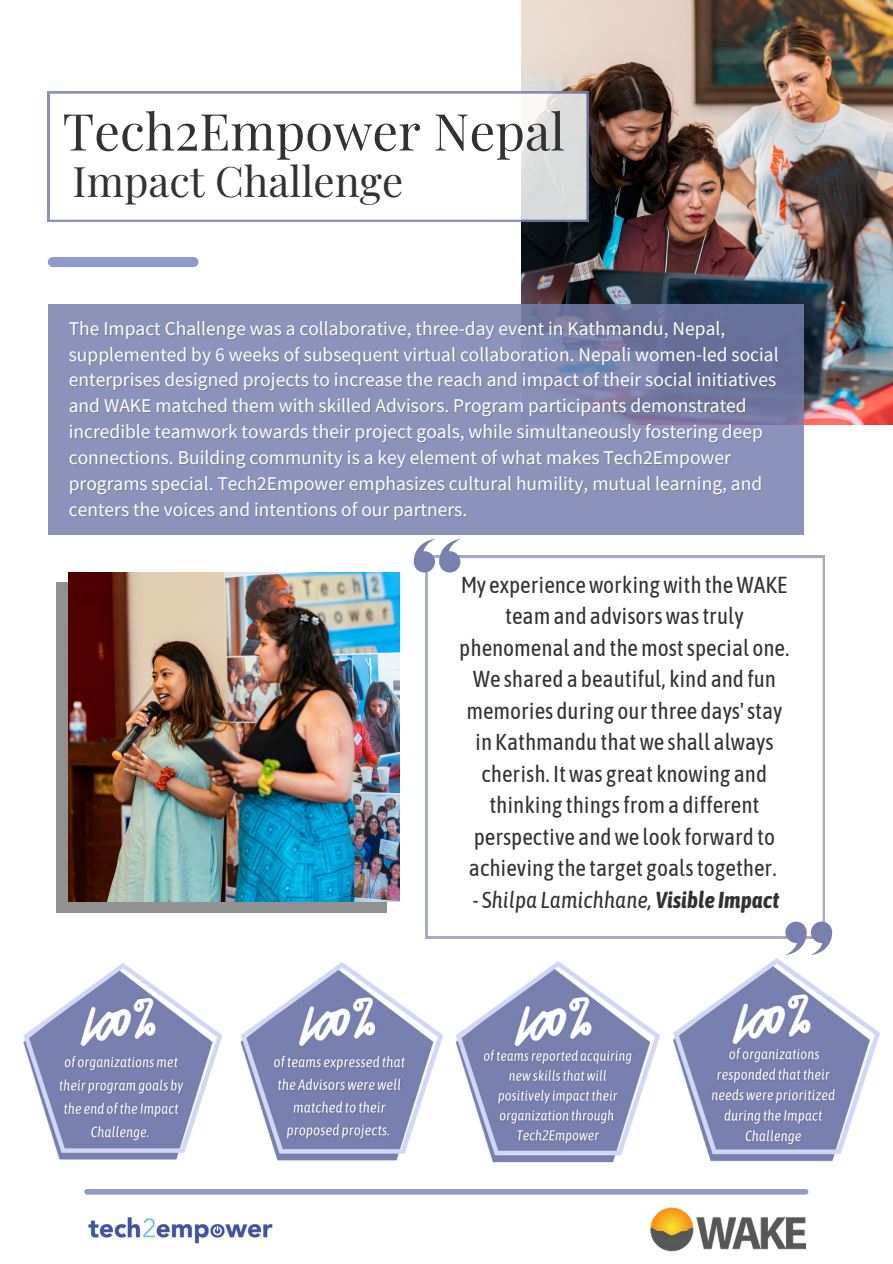
<style>
.page{position:relative;width:893px;height:1264px;background:#fff}
.page>*{position:absolute;margin:0;border:0;box-sizing:border-box;transform-origin:0 0}
.t1{font:51px "Playfair Display";color:#323232}
.t2{font:42px "Playfair Display";color:#323232}
.t3{font:23.1px/31.5px "Asap Condensed";color:#323232;text-align:center}
.t4{font:italic 23.1px "Asap Condensed";color:#323232}
.t5{font:19.5px/25.8px "Source Sans Pro";color:#fff}
.s1{font-style:normal}
.s2{font-weight:700}
</style>
<div class="page">
<img style="left:522px;top:0;width:370px;height:424px">
<div style="left:53px;top:257px;width:140px;height:10px;background:#919ac9"></div>
<svg style="left:48px;top:303px;width:755px;height:231px;background:#868eb5"></svg>
<svg style="left:48px;top:91px;width:540px;height:131px"></svg>
<svg style="left:425px;top:556px;width:399px;height:382px"></svg>
<svg style="left:56px;top:582px;width:330px;height:330px;background:#8b8b8c"></svg>
<img style="left:69px;top:572px;width:330px;height:329px">
<div style="left:87px;top:1188px;width:718px;height:6px;background:#919ac9"></div>
<img style="left:650px;top:1207px;width:157px;height:45px">
<img style="left:84px;top:1188px;width:191px;height:56px">
<svg style="left:414px;top:539px;width:47px;height:33px"></svg>
<svg style="left:784px;top:921px;width:48px;height:28px"></svg>
<img style="left:23px;top:963px;width:200px;height:197px">
<img style="left:240px;top:962px;width:200px;height:199px">
<img style="left:440px;top:961px;width:217px;height:202px">
<img style="left:657px;top:949px;width:223px;height:213px">
<p class="t1" style="left:63px;top:95px;width:504px">Tech2Empower Nepal</p>
<p class="t2" style="left:72px;top:152px;width:332px">Impact Challenge</p>
<p class="t5" style="left:69px;top:315px;width:711px">The Impact Challenge was a collaborative, three-day event in Kathmandu, Nepal, supplemented by 6 weeks of subsequent virtual collaboration. Nepali women-led social enterprises designed projects to increase the reach and impact of their social initiatives and WAKE matched them with skilled Advisors. Program participants demonstrated incredible teamwork towards their project goals, while simultaneously fostering deep connections. Building community is a key element of what makes Tech2Empower programs special. Tech2Empower emphasizes cultural humility, mutual learning, and centers the voices and intentions of our partners.</p>
<p class="t3" style="left:459px;top:568px;width:331px">My experienceworkingwith theWAKE teamand advisorswastruly phenomenal and themostspecial one.<br>We shared a beautiful, kind and fun memories during ourthree days'stay in Kathmandu thatwe shall always cherish. Itwas great knowing and thinking thingsfroma different perspective andwe look forward to achieving the target goalstogether.</p>
<p class="t4" style="left:472px;top:886px;width:308px"><span class="s1">- S</span>hilpa Lamichhane, <span class="s2">Visible Impact</span></p>
</div>
